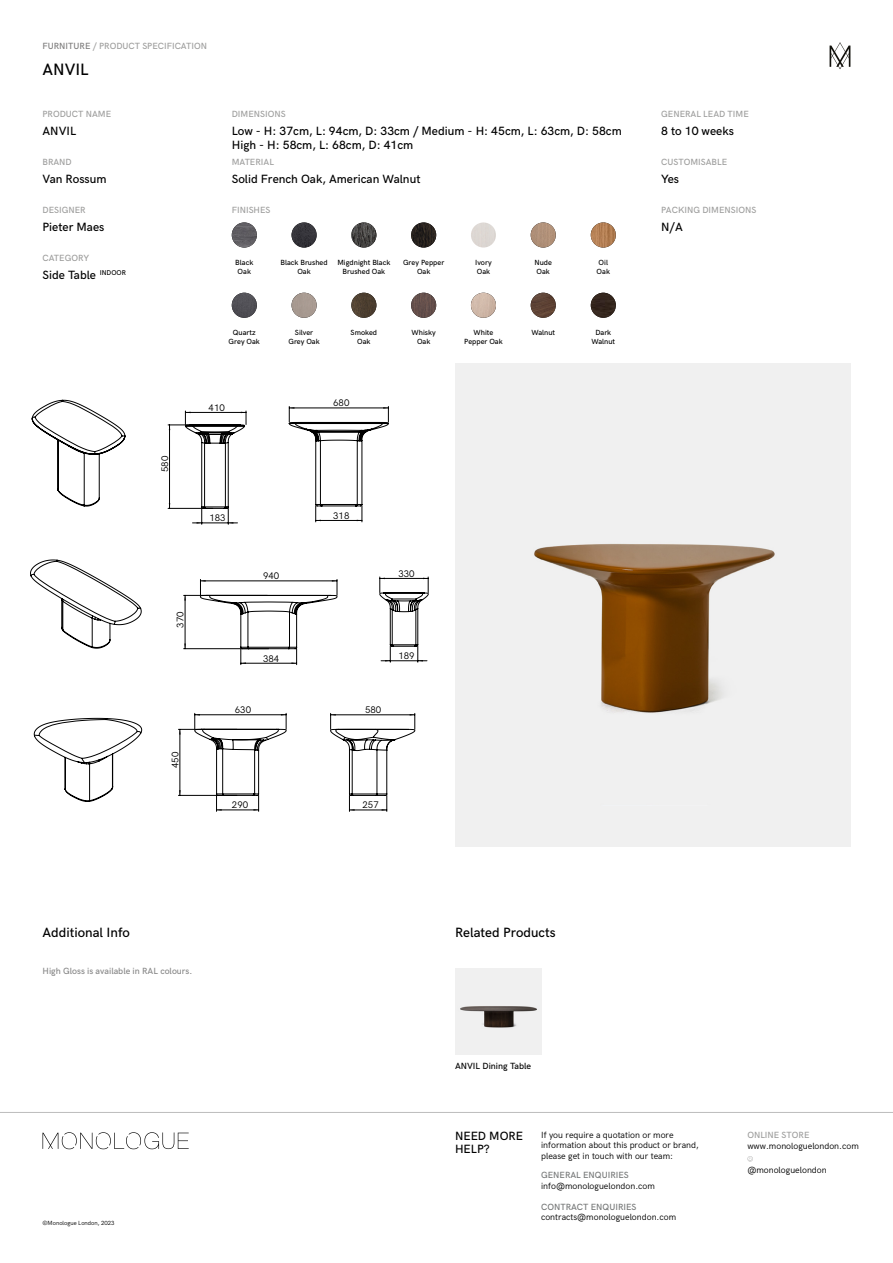
<style>
.page{position:relative;width:893px;height:1263px;background:#fff}
.page>*{position:absolute;margin:0;border:0;box-sizing:border-box;transform-origin:0 0}
.t1{font:500 16.5px "HK Grotesk";color:#000}
.t2{font:500 13.5px "HK Grotesk";color:#000}
.t3{font:500 12px/13.5px "HK Grotesk";color:#000}
.t4{font:9.6px "HK Grotesk";color:#000}
.t5{font:9px/10.5px "HK Grotesk";color:#000}
.t6{font:500 9px "HK Grotesk";color:#9d9d9c}
.t7{font:500 9px "HK Grotesk";color:#757777}
.t8{font:500 9px "HK Grotesk";color:#878787}
.t9{font:500 9px "HK Grotesk";color:#000}
.t10{font:500 7.5px/9px "HK Grotesk";color:#000;text-align:center}
.t11{font:6px "HK Grotesk";color:#000}
.s1{color:#7c7b7b}
</style>
<div class="page">
<svg style="left:747px;top:1156px;width:6px;height:5px"></svg>
<hr style="left:0;top:1112px;width:893px;height:1px;background:#bcbcbc">
<svg style="left:43px;top:1132px;width:146px;height:17px"></svg>
<svg style="left:830px;top:42px;width:20px;height:27px"></svg>
<div style="left:455px;top:363px;width:395px;height:483px;background:#f0f0f0"></div>
<img style="left:534px;top:544px;width:241px;height:169px">
<img style="left:232px;top:222px;width:25px;height:26px;border-radius:13px">
<img style="left:232px;top:293px;width:25px;height:25px;border-radius:13px">
<img style="left:292px;top:222px;width:25px;height:26px;border-radius:13px">
<img style="left:292px;top:293px;width:25px;height:25px;border-radius:13px">
<img style="left:351px;top:222px;width:25px;height:26px;border-radius:13px">
<img style="left:351px;top:293px;width:25px;height:25px;border-radius:13px">
<img style="left:411px;top:222px;width:25px;height:26px;border-radius:13px">
<img style="left:411px;top:293px;width:25px;height:25px;border-radius:13px">
<img style="left:471px;top:222px;width:25px;height:26px;border-radius:13px">
<img style="left:531px;top:222px;width:25px;height:26px;border-radius:13px">
<img style="left:591px;top:222px;width:25px;height:26px;border-radius:13px">
<img style="left:471px;top:293px;width:25px;height:25px;border-radius:13px">
<img style="left:531px;top:293px;width:25px;height:25px;border-radius:13px">
<img style="left:591px;top:293px;width:25px;height:25px;border-radius:13px">
<img style="left:455px;top:968px;width:86px;height:86px">
<svg style="left:32px;top:400px;width:357px;height:124px"></svg>
<hr style="left:168px;top:508px;width:45px;height:1px;background:#000">
<hr style="left:168px;top:425px;width:45px;height:1px;background:#000">
<hr style="left:169px;top:425px;width:1px;height:83px;background:#000">
<svg style="left:287px;top:579px;width:51px;height:86px"></svg>
<hr style="left:241px;top:663px;width:56px;height:1px;background:#000">
<svg style="left:379px;top:577px;width:50px;height:85px"></svg>
<svg style="left:30px;top:559px;width:257px;height:237px"></svg>
<svg style="left:281px;top:713px;width:6px;height:16px"></svg>
<svg style="left:194px;top:713px;width:6px;height:16px"></svg>
<hr style="left:195px;top:714px;width:91px;height:1px;background:#000">
<hr style="left:178px;top:729px;width:59px;height:1px;background:#000">
<hr style="left:178px;top:795px;width:59px;height:1px;background:#000">
<hr style="left:180px;top:729px;width:1px;height:66px;background:#000">
<svg style="left:216px;top:796px;width:6px;height:15px"></svg>
<svg style="left:253px;top:795px;width:6px;height:15px"></svg>
<hr style="left:217px;top:810px;width:42px;height:1px;background:#000">
<svg style="left:330px;top:713px;width:86px;height:98px"></svg>
<hr style="left:349px;top:810px;width:38px;height:1px;background:#000">
<svg style="left:34px;top:718px;width:108px;height:84px"></svg>
<p class="t6" style="left:43px;top:39px;width:166px"><span class="s1">FURNITURE</span> / PRODUCT SPECIFICATION</p>
<h1 class="t1" style="left:43px;top:57px;width:48px">ANVIL</h1>
<p class="t6" style="left:43px;top:107px;width:70px">PRODUCT NAME</p>
<p class="t6" style="left:232px;top:107px;width:55px">DIMENSIONS</p>
<p class="t6" style="left:661px;top:107px;width:89px">GENERAL LEAD TIME</p>
<h3 class="t3" style="left:43px;top:123px;width:35px">ANVIL</h3>
<h3 class="t3" style="left:232px;top:123px;width:391px;line-height:14.4px">Low - H: 37cm, L: 94cm, D: 33cm / Medium - H: 45cm, L: 63cm, D: 58cm<br>High - H: 58cm, L: 68cm, D: 41cm</h3>
<h3 class="t3" style="left:661px;top:123px;width:74px">8 to 10 weeks</h3>
<p class="t6" style="left:43px;top:155px;width:31px">BRAND</p>
<p class="t6" style="left:232px;top:155px;width:44px">MATERIAL</p>
<p class="t6" style="left:661px;top:155px;width:67px">CUSTOMISABLE</p>
<h3 class="t3" style="left:43px;top:171px;width:65px">Van Rossum</h3>
<h3 class="t3" style="left:232px;top:171px;width:190px">Solid French Oak, American Walnut</h3>
<h3 class="t3" style="left:661px;top:171px;width:19px">Yes</h3>
<p class="t6" style="left:43px;top:203px;width:45px">DESIGNER</p>
<p class="t6" style="left:232px;top:203px;width:40px">FINISHES</p>
<p class="t6" style="left:661px;top:203px;width:97px">PACKING DIMENSIONS</p>
<h3 class="t3" style="left:43px;top:219px;width:63px">Pieter Maes</h3>
<h3 class="t3" style="left:661px;top:219px;width:23px">N/A</h3>
<p class="t6" style="left:43px;top:251px;width:48px">CATEGORY</p>
<h3 class="t3" style="left:43px;top:267px;width:85px">Side Table <sup>INDOOR</sup></h3>
<p class="t4" style="left:158px;top:472px;width:18px;rotate:-90deg">580</p>
<p class="t4" style="left:173px;top:628px;width:18px;rotate:-90deg">370</p>
<p class="t4" style="left:168px;top:768px;width:18px;rotate:-90deg">450</p>
<p class="t10" style="left:235px;top:257px;width:19px">Black<br>Oak</p>
<p class="t10" style="left:281px;top:257px;width:49px">Black Brushed<br>Oak</p>
<p class="t10" style="left:337px;top:257px;width:54px">Migdnight Black<br>Brushed Oak</p>
<p class="t10" style="left:403px;top:257px;width:43px">Grey Pepper<br>Oak</p>
<p class="t10" style="left:475px;top:257px;width:18px;text-align:left">Ivory<br>Oak</p>
<p class="t10" style="left:534px;top:257px;width:19px;text-align:left">Nude<br>Oak</p>
<p class="t10" style="left:597px;top:257px;width:15px;text-align:left">Oil<br>Oak</p>
<p class="t10" style="left:229px;top:327px;width:33px">Quartz<br>Grey Oak</p>
<p class="t4" style="left:209px;top:400px;width:18px">410</p>
<p class="t10" style="left:288px;top:327px;width:33px">Silver<br>Grey Oak</p>
<p class="t10" style="left:351px;top:327px;width:28px">Smoked<br>Oak</p>
<p class="t4" style="left:333px;top:396px;width:18px">680</p>
<p class="t10" style="left:412px;top:327px;width:26px">Whisky<br>Oak</p>
<p class="t10" style="left:464px;top:327px;width:40px">White<br>Pepper Oak</p>
<p class="t10" style="left:531px;top:327px;width:25px">Walnut</p>
<p class="t10" style="left:591px;top:327px;width:25px">Dark<br>Walnut</p>
<p class="t4" style="left:209px;top:511px;width:18px">183</p>
<p class="t4" style="left:333px;top:508px;width:18px">318</p>
<p class="t4" style="left:263px;top:569px;width:18px">940</p>
<p class="t4" style="left:398px;top:566px;width:18px">330</p>
<p class="t4" style="left:263px;top:651px;width:18px">384</p>
<p class="t4" style="left:398px;top:649px;width:18px">189</p>
<p class="t4" style="left:235px;top:703px;width:18px">630</p>
<p class="t4" style="left:365px;top:703px;width:18px">580</p>
<p class="t4" style="left:232px;top:798px;width:18px">290</p>
<p class="t4" style="left:362px;top:798px;width:18px">257</p>
<h2 class="t2" style="left:43px;top:923px;width:89px">Additional Info</h2>
<p class="t8" style="left:43px;top:964px;width:151px">High Gloss is available in RAL colours.</p>
<p class="t11" style="left:43px;top:1218px;width:74px">©Monologue London, 2023</p>
<h2 class="t2" style="left:455px;top:923px;width:102px">Related Products</h2>
<p class="t9" style="left:455px;top:1059px;width:78px">ANVIL Dining Table</p>
<p class="t5" style="left:541px;top:1128px;width:134px">If you require a quotation or more</p>
<p class="t6" style="left:747px;top:1128px;width:64px">ONLINE STORE</p>
<p class="t5" style="left:541px;top:1139px;width:159px">information about this product or brand, please get in touch with our team:</p>
<h3 class="t3" style="left:455px;top:1128px;width:70px">NEED MORE<br>HELP?</h3>
<p class="t5" style="left:747px;top:1140px;width:113px">www.monologuelondon.com</p>
<p class="t5" style="left:747px;top:1164px;width:81px">@monologuelondon</p>
<p class="t7" style="left:541px;top:1200px;width:97px">CONTRACT ENQUIRIES</p>
<p class="t5" style="left:541px;top:1211px;width:137px">contracts@monologuelondon.com</p>
<p class="t7" style="left:541px;top:1168px;width:89px">GENERAL ENQUIRIES</p>
<p class="t5" style="left:541px;top:1180px;width:115px">info@monologuelondon.com</p>
</div>
